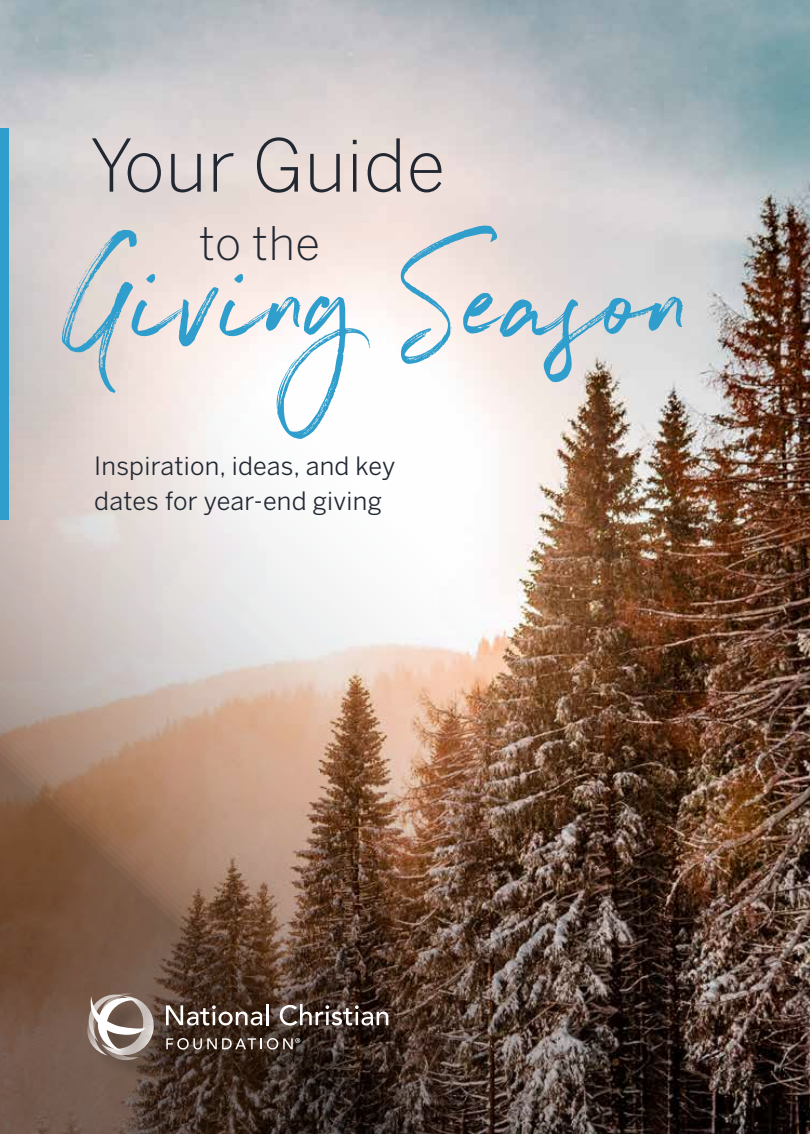
<style>
.page{position:relative;width:810px;height:1134px;background:#fff}
.page>*{position:absolute;margin:0;border:0;box-sizing:border-box;transform-origin:0 0}
.t1{font:164.55px "Northwell";letter-spacing:.01em;color:#2f9ecd}
.t2{font:300 72px "Benton Sans";letter-spacing:.01em;color:#222832}
.t3{font:300 45.9px "Benton Sans";color:#222832}
.t4{font:25.05px/34.7px "Benton Sans";letter-spacing:.01em;color:#222832}
</style>
<div class="page">
<img style="left:0;top:0;width:810px;height:1134px">
<div style="left:91px;top:997px;width:319px;height:85px;background:#000;opacity:.25"></div>
<svg style="left:166px;top:1005px;width:96px;height:21px"></svg>
<hr style="left:266px;top:1004px;width:3px;height:21px;background:#fff">
<svg style="left:280px;top:1004px;width:108px;height:22px"></svg>
<svg style="left:166px;top:1038px;width:134px;height:12px;background:#6c5e56"></svg>
<svg style="left:84px;top:993px;width:72px;height:68px;background:#9c8c84"></svg>
<div style="left:0;top:129px;width:9px;height:391px;background:#2f9ecd"></div>
<h2 class="t2" style="left:90px;top:123px;width:357px">Your Guide</h2>
<h1 class="t1" style="left:69px;top:181px;width:626px">Giving Season</h1>
<p class="t4" style="left:94px;top:449px;width:303px">Inspiration, ideas, and key dates for year-end giving</p>
<h3 class="t3" style="left:199px;top:216px;width:122px">to the</h3>
</div>
